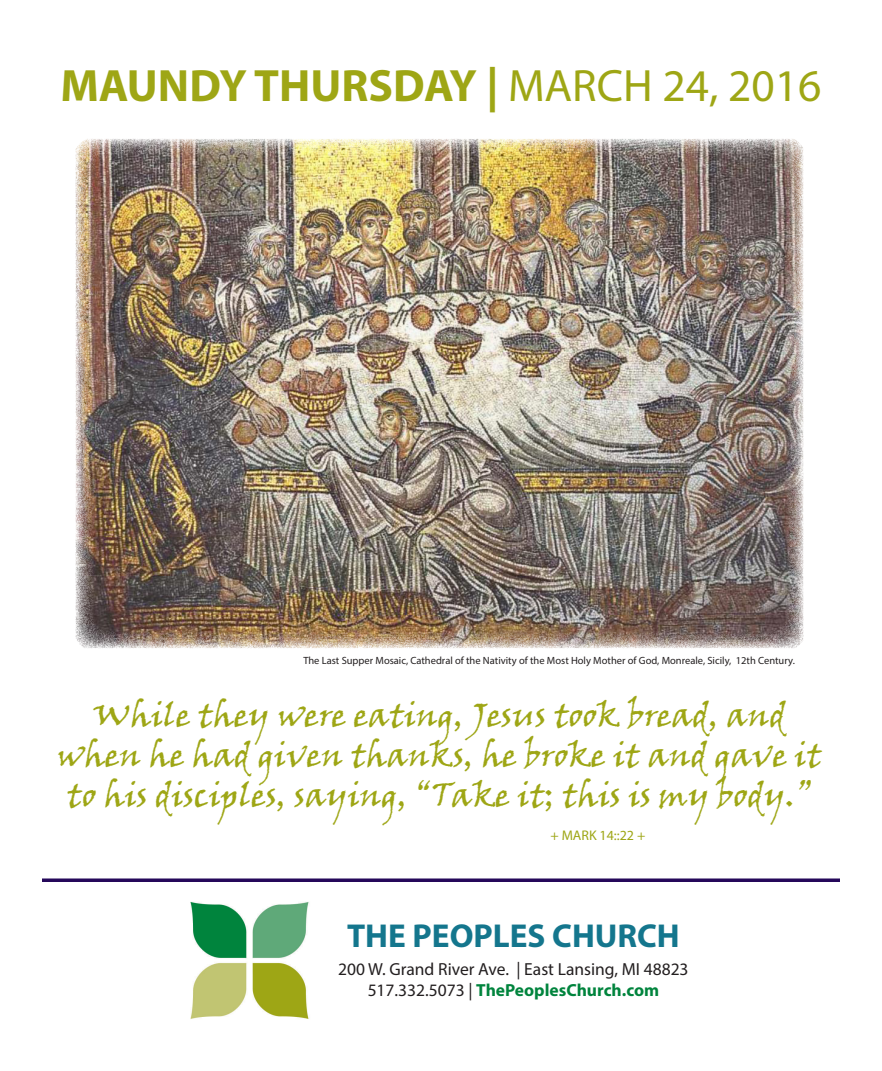
<style>
.page{position:relative;width:882px;height:1071px;background:#fff}
.page>*{position:absolute;margin:0;border:0;box-sizing:border-box;transform-origin:0 0}
.t1{font:700 45.5px "Myriad Pro";color:#9ea615}
.t2{font:33.25px/39.9px "Viner Hand ITC";color:#9ea615;text-align:center}
.t3{font:700 33.25px "Myriad Pro";color:#14768d}
.t4{font:17.5px "Myriad Pro";color:#231f20}
.t5{font:700 17.5px "Myriad Pro";color:#00843d}
.t6{font:14px "Myriad Pro";color:#9ea615}
.t7{font:10.5px "Myriad Pro";color:#231f20}
.s1{font-weight:400}
.s2{font-weight:400;color:#231f20}
</style>
<div class="page">
<img style="left:76px;top:139px;width:727px;height:509px">
<img style="left:190px;top:902px;width:119px;height:117px">
<svg style="left:42px;top:878px;width:798px;height:4px;background:#3f266e"></svg>
<p class="t1" style="left:60px;top:56px;width:763px">MAUNDY THURSDAY | <span class="s1">MARCH 24, 2016</span></p>
<p class="t7" style="left:303px;top:654px;width:493px">The Last Supper Mosaic, Cathedral of the Nativity of the Most Holy Mother of God, Monreale, Sicily, 12th Century.</p>
<p class="t2" style="left:57px;top:694px;width:766px">While they were eating, Jesus took bread, and when he had given thanks, he broke it and gave it to his disciples, saying, “Take it; this is my body.”</p>
<p class="t6" style="left:550px;top:827px;width:96px">+ MARK 14::22 +</p>
<p class="t3" style="left:347px;top:914px;width:334px">THE PEOPLES CHURCH</p>
<p class="t4" style="left:338px;top:959px;width:352px">200 W. Grand River Ave. | East Lansing, MI 48823</p>
<p class="t5" style="left:368px;top:979px;width:293px"><span class="s2">517.332.5073 |</span> ThePeoplesChurch.com</p>
</div>
